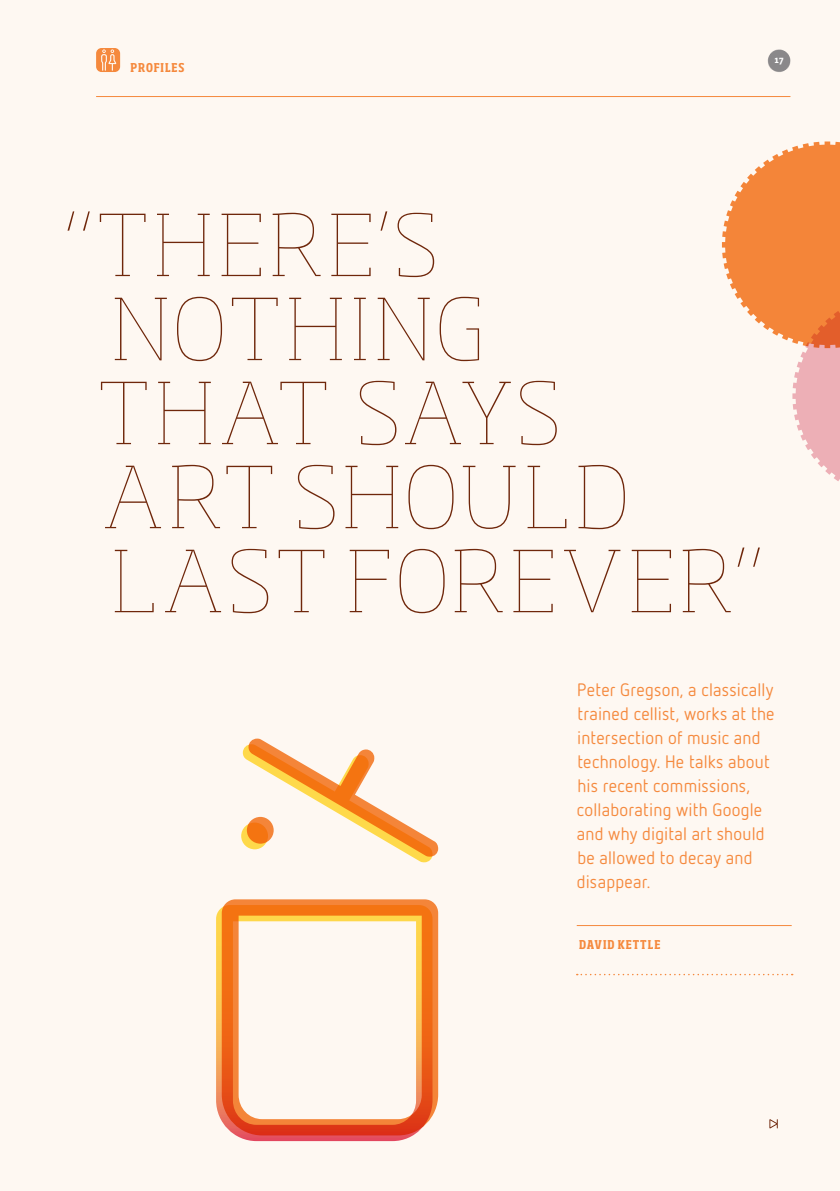
<style>
.page{position:relative;width:840px;height:1191px;background:#fff}
.page>*{position:absolute;margin:0;border:0;box-sizing:border-box;transform-origin:0 0}
.Page_Folios___Author{font:100 84px/84px "Soho Pro";letter-spacing:.045em;color:#6f270b}
.Article_Intro{font:18px/24px "Netto OT";letter-spacing:.015em;color:#f5893d}
.Page_Folios___Author-2{font:700 condensed 12px "Soho Pro";letter-spacing:.075em;color:#f5893d}
.t1{font:700 condensed 9px "Soho Pro";color:#fff}
</style>
<div class="page">
<div style="left:0;top:0;width:839px;height:1191px;background:#fef8f2"></div>
<svg style="left:249px;top:738px;width:189px;height:378px"></svg>
<svg style="left:216px;top:744px;width:216px;height:397px"></svg>
<svg style="left:767px;top:49px;width:23px;height:23px"></svg>
<svg style="left:721px;top:141px;width:118px;height:340px"></svg>
<hr style="left:96px;top:96px;width:694px;height:1px;background:#f5893d">
<svg style="left:96px;top:48px;width:24px;height:24px"></svg>
<hr style="left:576px;top:925px;width:215px;height:1px;background:#f5893d">
<svg style="left:576px;top:973px;width:216px;height:2px"></svg>
<svg style="left:769px;top:1119px;width:8px;height:9px"></svg>
<p class="Page_Folios___Author-2" style="left:130px;top:59px;width:55px">PROFILES</p>
<p class="t1" style="left:774px;top:54px;width:10px">17</p>
<p class="Page_Folios___Author" style="left:98px;top:196px;width:664px;text-indent:-32px">“THERE’S<br>NOTHING<br>THAT SAYS<br>ART SHOULD<br>LAST FOREVER”</p>
<p class="Article_Intro" style="left:576px;top:677px;width:199px">Peter Gregson, a classically trained cellist, works at the intersection of music and technology. He talks about his recent commissions, collaborating with Google and why digital art should be allowed to decay and disappear.</p>
<p class="Page_Folios___Author-2" style="left:578px;top:936px;width:83px">DAVID KETTLE</p>
</div>
